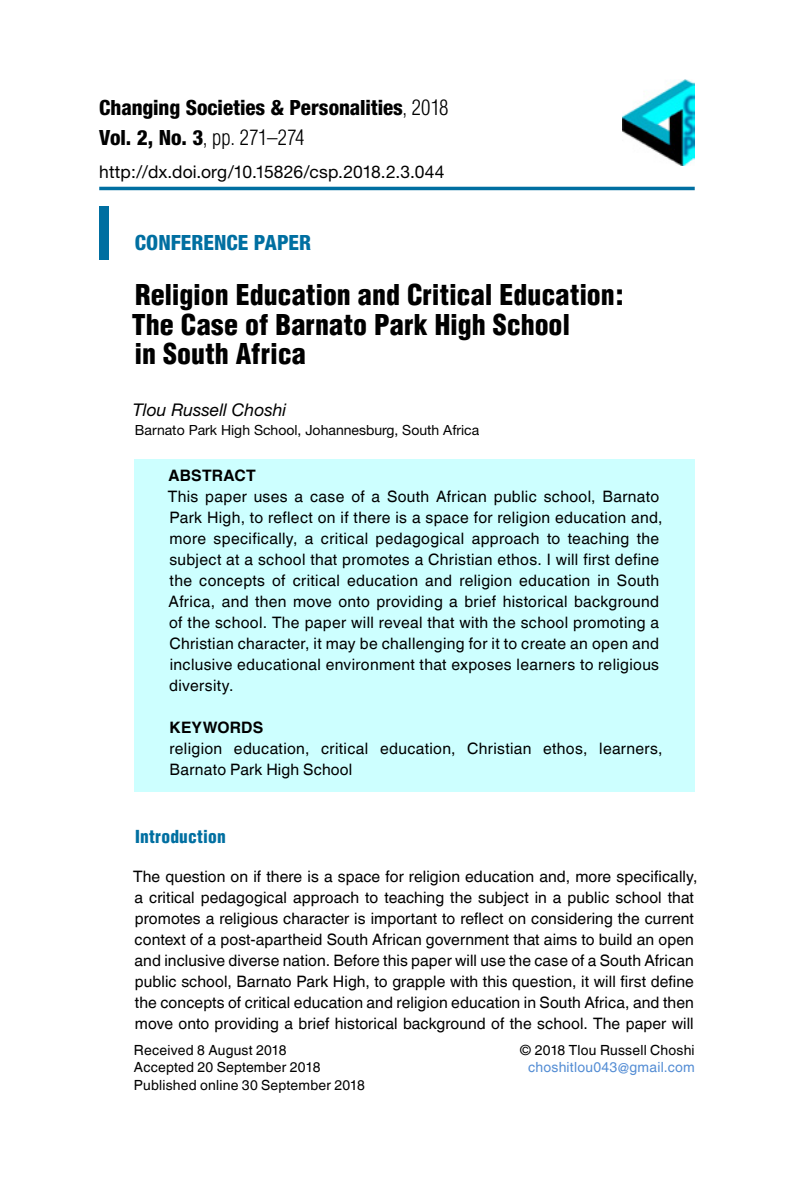
<style>
.page{position:relative;width:794px;height:1191px;background:#fff}
.page>*{position:absolute;margin:0;border:0;box-sizing:border-box;transform-origin:0 0}
.t1{font:900 condensed 28px/29.8px "Helvetica";color:#000}
.t2{font:800 condensed 21px "Helvetica Neue";color:#000}
.t3{font:300 condensed 21px "Helvetica";letter-spacing:-.005em;color:#000}
.t4{font:800 condensed 21px "Helvetica Neue";color:#006fa1}
.t5{font:17.5px "Helvetica Neue";letter-spacing:.005em;color:#000}
.t6{font:italic 17.5px "Helvetica Neue";color:#000}
.t7{font:900 condensed 17.5px "Helvetica";letter-spacing:.01em;color:#006fa1}
.t8{font:15.75px/21px "Helvetica World";letter-spacing:.01em;color:#000}
.t9{font:700 15.75px "Helvetica World";letter-spacing:.015em;color:#000}
.t10{font:14px "Helvetica World";letter-spacing:.015em;color:#000}
.t11{font:14px "Helvetica Neue";color:#000}
.t12{font:14px "Helvetica World";letter-spacing:.015em;color:#548dd4}
.s1{font-family:"Helvetica";font-weight:300}
.s2{font-family:"Helvetica Neue";font-weight:800}
</style>
<div class="page">
<hr style="left:99px;top:187px;width:595px;height:3px;background:#006fa1">
<div style="left:99px;top:207px;width:10px;height:53px;background:#006fa1"></div>
<img style="left:622px;top:80px;width:72px;height:85px">
<div style="left:134px;top:459px;width:560px;height:332px;background:#cdffff"></div>
<h2 class="t2" style="left:99px;top:95px;width:351px">Changing Societies &amp; Personalities<span class="s1">, 2018</span></h2>
<h2 class="t3" style="left:99px;top:124px;width:207px"><span class="s2">Vol. 2, No. 3</span>, pp. 271–274</h2>
<p class="t5" style="left:99px;top:161px;width:347px">http://dx.doi.org/10.15826/csp.2018.2.3.044</p>
<h2 class="t4" style="left:135px;top:230px;width:178px">CONFERENCE PAPER</h2>
<h1 class="t1" style="left:132px;top:279px;width:493px">Religion Education and Critical Education:<br>The Case of Barnato Park High School<br>in South Africa</h1>
<p class="t6" style="left:133px;top:399px;width:155px">Tlou Russell Choshi</p>
<p class="t11" style="left:135px;top:422px;width:346px">Barnato Park High School, Johannesburg, South Africa</p>
<p class="t9" style="left:169px;top:466px;width:88px">ABSTRACT</p>
<p class="t8" style="left:168px;top:486px;width:496px">This paper uses a case of a South African public school, Barnato Park High, to reflect on if there is a space for religion education and, more specifically, a critical pedagogical approach to teaching the subject at a school that promotes a Christian ethos. I will first define the concepts of critical education and religion education in South Africa, and then move onto providing a brief historical background of the school. The paper will reveal that with the school promoting a Christian character, it may be challenging for it to create an open and inclusive educational environment that exposes learners to religious diversity.</p>
<p class="t9" style="left:170px;top:718px;width:95px">KEYWORDS</p>
<p class="t8" style="left:169px;top:738px;width:494px">religion education, critical education, Christian ethos, learners,<br>Barnato Park High School</p>
<p class="t7" style="left:135px;top:825px;width:92px">Introduction</p>
<p class="t8" style="left:133px;top:866px;width:566px">The question on if there is a space for religion education and, more specifically, a critical pedagogical approach to teaching the subject in a public school that promotes a religious character is important to reflect on considering the current context of a post-apartheid South African government that aims to build an open and inclusive diverse nation. Before this paper will use the case of a South African public school, Barnato Park High, to grapple with this question, it will first define the concepts of critical education and religion education in South Africa, and then move onto providing a brief historical background of the school. The paper will</p>
<p class="t10" style="left:134px;top:1041px;width:154px">Received 8 August 2018</p>
<p class="t10" style="left:519px;top:1041px;width:177px">© 2018 Tlou Russell Choshi</p>
<p class="t10" style="left:134px;top:1059px;width:188px">Accepted 20 September 2018</p>
<p class="t12" style="left:528px;top:1059px;width:168px">choshitlou043@gmail.com</p>
<p class="t10" style="left:134px;top:1076px;width:232px">Published online 30 September 2018</p>
</div>
